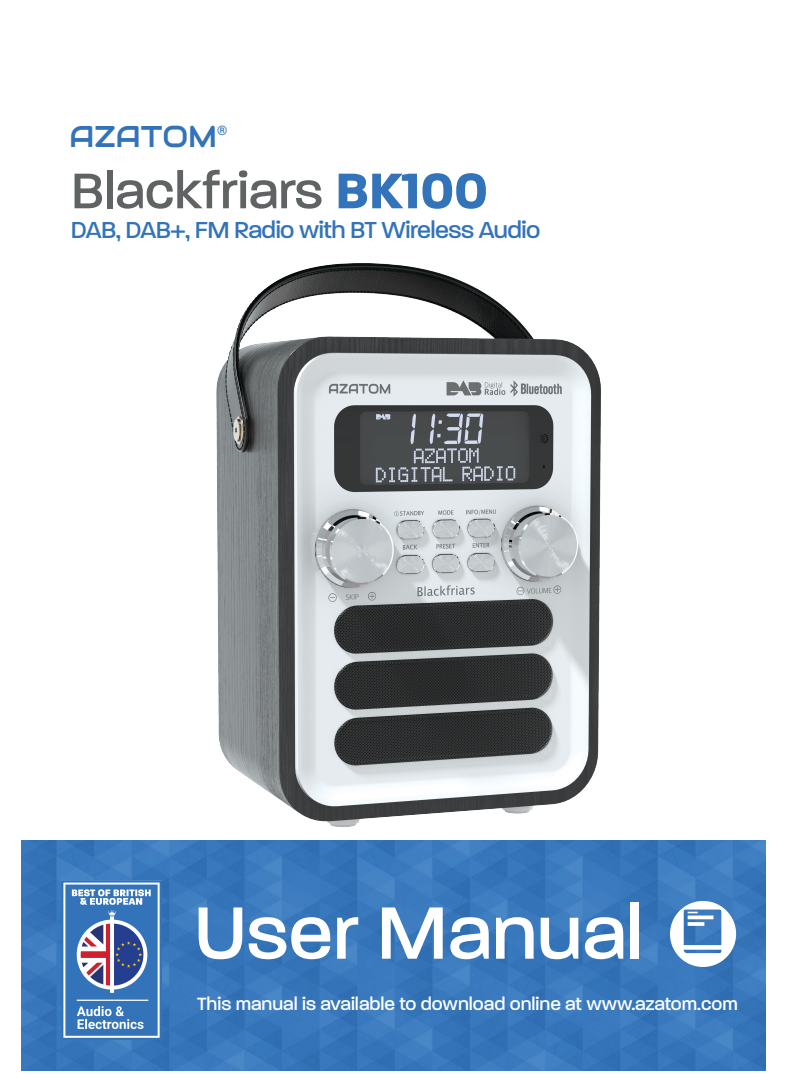
<style>
.page{position:relative;width:787px;height:1092px;background:#fff}
.page>*{position:absolute;margin:0;border:0;box-sizing:border-box;transform-origin:0 0}
.t1{font:500 80px "Paralucent";color:#fff}
.t2{font:500 54px "Paralucent";color:#606363}
.t3{font:30px "Audiowide";color:#3373b9}
.t4{font:500 25px "Paralucent";letter-spacing:-.02em;color:#3373b9}
.t5{font:500 19.25px "Paralucent";color:#fff}
.t6{font:500 13px "Roboto";color:#3373b9}
.s1{font-weight:700;color:#3373b9}
</style>
<div class="page">
<img style="left:21px;top:840px;width:744px;height:230px">
<img style="left:668px;top:900px;width:68px;height:65px">
<img style="left:61px;top:880px;width:100px;height:159px">
<img style="left:216px;top:263px;width:385px;height:564px">
<h3 class="t3" style="left:69px;top:118px;width:149px">AZATOM</h3>
<p class="t6" style="left:217px;top:121px;width:12px">®</p>
<h2 class="t2" style="left:71px;top:159px;width:418px">Blackfriars <span class="s1">BK100</span></h2>
<p class="t4" style="left:71px;top:215px;width:471px">DAB, DAB+, FM Radio with BT Wireless Audio</p>
<h1 class="t1" style="left:194px;top:885px;width:450px">User Manual</h1>
<p class="t5" style="left:197px;top:992px;width:542px">This manual is available to download online at www.azatom.com</p>
</div>
